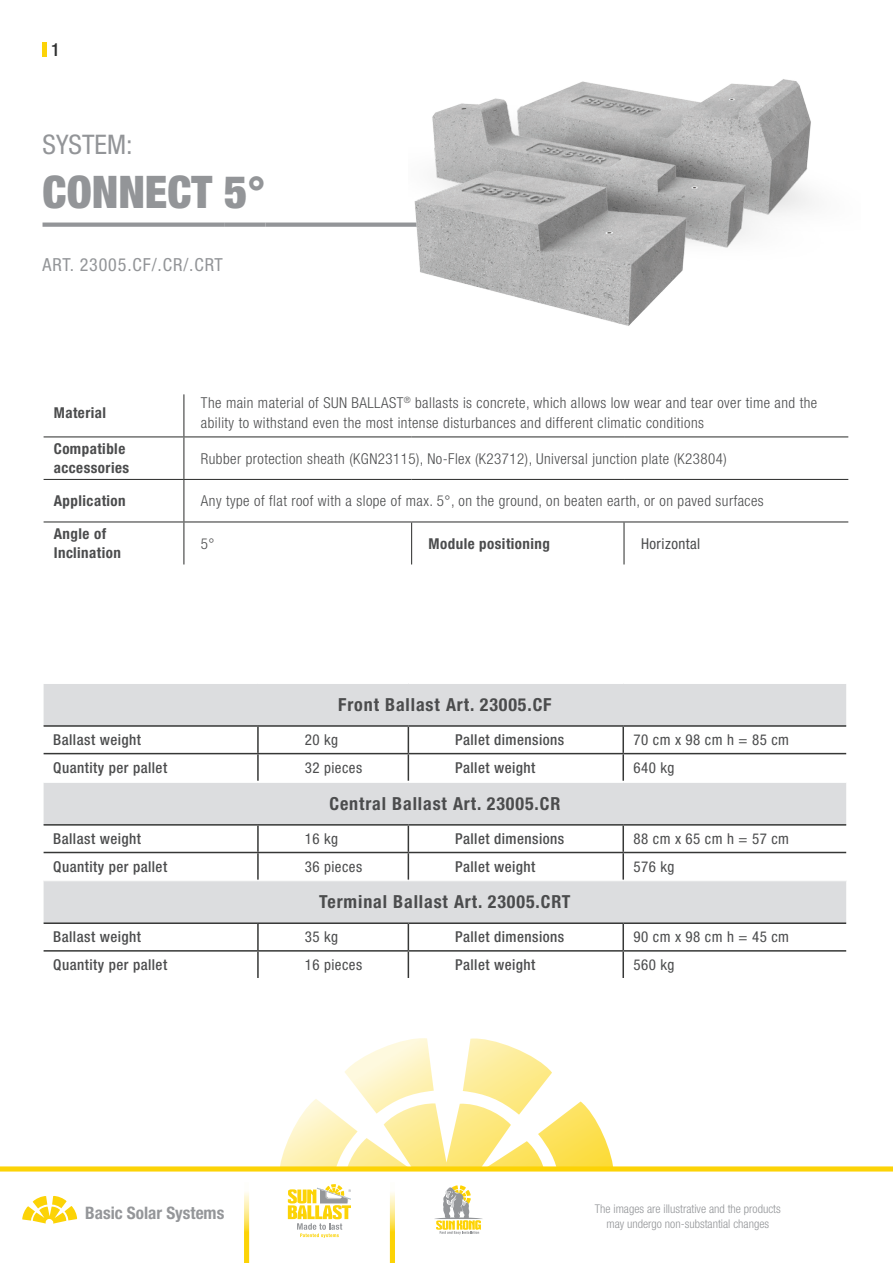
<style>
.page{position:relative;width:893px;height:1263px;background:#fff}
.page>*{position:absolute;margin:0;border:0;box-sizing:border-box;transform-origin:0 0}
.t1{font:900 condensed 45px "Helvetica Neue LT Pro";color:#939598}
.t2{font:condensed 27px "Helvetica Neue LT Pro";color:#939598}
.t3{font:700 condensed 18px "Helvetica Neue LT Pro";letter-spacing:.05em;color:#4b4c4d}
.t4{font:condensed 18px "Helvetica Neue LT Pro";letter-spacing:.05em;color:#939598}
.t5{font:500 condensed 18px "Helvetica Neue LT Pro";color:#2e2f2f}
.t6{font:700 condensed 17.25px "Helvetica Neue LT Pro";color:#949699}
.t7{font:300 condensed 15px/19.5px "Helvetica Neue LT Pro";letter-spacing:.03em;color:#4b4c4d}
.t8{font:500 condensed 15px "Helvetica Neue LT Pro";letter-spacing:.03em;color:#4b4c4d}
.t9{font:condensed 15px "Helvetica Neue LT Pro";letter-spacing:.03em;color:#4b4c4d}
.t10{font:700 condensed 15px/19.5px "Helvetica Neue LT Pro";letter-spacing:.03em;color:#4b4c4d}
.t11{font:300 condensed 12px/15px "Helvetica Neue LT Pro";color:#939598;text-align:center}
</style>
<div class="page">
<div style="left:0;top:1166px;width:893px;height:5px;background:#fcd306"></div>
<svg style="left:22px;top:1196px;width:55px;height:27px"></svg>
<svg style="left:244px;top:1192px;width:5px;height:71px"></svg>
<svg style="left:390px;top:1192px;width:5px;height:71px"></svg>
<svg style="left:279px;top:1038px;width:335px;height:129px"></svg>
<svg style="left:434px;top:1185px;width:49px;height:49px"></svg>
<svg style="left:288px;top:1184px;width:63px;height:54px"></svg>
<hr style="left:43px;top:43px;width:4px;height:14px;background:#fcd308">
<div style="left:43px;top:683px;width:804px;height:43px;background:#dcdddf"></div>
<hr style="left:43px;top:683px;width:215px;height:1px;background:#fff">
<hr style="left:43px;top:684px;width:1px;height:42px;background:#fff">
<hr style="left:258px;top:683px;width:150px;height:1px;background:#fff">
<hr style="left:408px;top:683px;width:215px;height:1px;background:#fff">
<hr style="left:623px;top:683px;width:224px;height:1px;background:#fff">
<hr style="left:846px;top:684px;width:1px;height:42px;background:#fff">
<hr style="left:44px;top:725px;width:214px;height:2px;background:#363736">
<hr style="left:258px;top:725px;width:150px;height:2px;background:#363736">
<hr style="left:257px;top:727px;width:2px;height:26px;background:#363736">
<hr style="left:408px;top:725px;width:215px;height:2px;background:#363736">
<hr style="left:623px;top:725px;width:223px;height:2px;background:#363736">
<hr style="left:622px;top:727px;width:2px;height:26px;background:#363736">
<hr style="left:44px;top:753px;width:214px;height:1px;background:#363736">
<hr style="left:258px;top:753px;width:150px;height:1px;background:#363736">
<hr style="left:257px;top:754px;width:2px;height:27px;background:#363736">
<hr style="left:408px;top:753px;width:215px;height:1px;background:#363736">
<svg style="left:408px;top:727px;width:1px;height:54px"></svg>
<hr style="left:623px;top:753px;width:223px;height:1px;background:#363736">
<hr style="left:622px;top:754px;width:2px;height:27px;background:#363736">
<div style="left:43px;top:782px;width:804px;height:43px;background:#dcdddf"></div>
<hr style="left:43px;top:782px;width:215px;height:1px;background:#fff">
<hr style="left:43px;top:783px;width:1px;height:42px;background:#fff">
<hr style="left:258px;top:782px;width:150px;height:1px;background:#fff">
<hr style="left:408px;top:782px;width:215px;height:1px;background:#fff">
<hr style="left:623px;top:782px;width:224px;height:1px;background:#fff">
<hr style="left:846px;top:783px;width:1px;height:42px;background:#fff">
<hr style="left:44px;top:824px;width:214px;height:2px;background:#363736">
<hr style="left:258px;top:824px;width:150px;height:2px;background:#363736">
<hr style="left:257px;top:826px;width:2px;height:26px;background:#363736">
<hr style="left:408px;top:824px;width:215px;height:2px;background:#363736">
<hr style="left:623px;top:824px;width:223px;height:2px;background:#363736">
<hr style="left:622px;top:826px;width:2px;height:26px;background:#363736">
<hr style="left:44px;top:852px;width:214px;height:1px;background:#363736">
<hr style="left:258px;top:852px;width:150px;height:1px;background:#363736">
<hr style="left:257px;top:853px;width:2px;height:27px;background:#363736">
<hr style="left:408px;top:852px;width:215px;height:1px;background:#363736">
<svg style="left:408px;top:826px;width:1px;height:54px"></svg>
<hr style="left:623px;top:852px;width:223px;height:1px;background:#363736">
<hr style="left:622px;top:853px;width:2px;height:27px;background:#363736">
<div style="left:43px;top:881px;width:804px;height:42px;background:#dcdddf"></div>
<hr style="left:43px;top:881px;width:1px;height:42px;background:#fff">
<hr style="left:846px;top:881px;width:1px;height:42px;background:#fff">
<hr style="left:44px;top:922px;width:214px;height:2px;background:#363736">
<hr style="left:258px;top:922px;width:150px;height:2px;background:#363736">
<hr style="left:257px;top:924px;width:2px;height:26px;background:#363736">
<hr style="left:408px;top:922px;width:215px;height:2px;background:#363736">
<hr style="left:623px;top:922px;width:223px;height:2px;background:#363736">
<hr style="left:622px;top:924px;width:2px;height:26px;background:#363736">
<hr style="left:44px;top:950px;width:214px;height:1px;background:#363736">
<hr style="left:258px;top:950px;width:150px;height:1px;background:#363736">
<hr style="left:257px;top:951px;width:2px;height:27px;background:#363736">
<hr style="left:408px;top:950px;width:215px;height:1px;background:#363736">
<svg style="left:408px;top:924px;width:1px;height:54px"></svg>
<hr style="left:623px;top:950px;width:223px;height:1px;background:#363736">
<hr style="left:622px;top:951px;width:2px;height:27px;background:#363736">
<hr style="left:183px;top:394px;width:1px;height:42px;background:#363736">
<hr style="left:44px;top:436px;width:140px;height:1px;background:#363736">
<hr style="left:184px;top:436px;width:228px;height:1px;background:#363736">
<hr style="left:183px;top:437px;width:1px;height:42px;background:#363736">
<hr style="left:412px;top:436px;width:212px;height:1px;background:#363736">
<hr style="left:624px;top:436px;width:224px;height:1px;background:#363736">
<hr style="left:44px;top:479px;width:140px;height:1px;background:#363736">
<hr style="left:184px;top:479px;width:228px;height:1px;background:#363736">
<hr style="left:183px;top:480px;width:1px;height:41px;background:#363736">
<hr style="left:412px;top:479px;width:212px;height:1px;background:#363736">
<hr style="left:624px;top:479px;width:224px;height:1px;background:#363736">
<hr style="left:44px;top:521px;width:140px;height:1px;background:#363736">
<hr style="left:184px;top:521px;width:228px;height:1px;background:#363736">
<hr style="left:183px;top:522px;width:1px;height:42px;background:#363736">
<hr style="left:412px;top:521px;width:212px;height:1px;background:#363736">
<hr style="left:411px;top:522px;width:1px;height:42px;background:#363736">
<hr style="left:624px;top:521px;width:224px;height:1px;background:#363736">
<hr style="left:623px;top:522px;width:2px;height:42px;background:#363736">
<div style="left:43px;top:222px;width:181px;height:5px;background:#939598"></div>
<div style="left:224px;top:222px;width:42px;height:5px;background:#939598"></div>
<div style="left:266px;top:222px;width:253px;height:5px;background:#939598"></div>
<img style="left:408px;top:79px;width:404px;height:247px">
<p class="t5" style="left:51px;top:39px;width:10px">1</p>
<h2 class="t2" style="left:43px;top:128px;width:91px">SYSTEM:</h2>
<h1 class="t1" style="left:43px;top:164px;width:225px">CONNECT 5°</h1>
<p class="t4" style="left:43px;top:254px;width:182px">ART. 23005.CF/.CR/.CRT</p>
<p class="t10" style="left:54px;top:403px;width:54px">Material</p>
<p class="t7" style="left:201px;top:393px;width:618px">The main material of SUN BALLAST<sup>®</sup> ballasts is concrete, which allows low wear and tear over time and the ability to withstand even the most intense disturbances and different climatic conditions</p>
<p class="t10" style="left:54px;top:438px;width:77px">Compatible accessories</p>
<p class="t7" style="left:201px;top:448px;width:527px">Rubber protection sheath (KGN23115), No-Flex (K23712), Universal junction plate (K23804)</p>
<p class="t10" style="left:54px;top:491px;width:73px">Application</p>
<p class="t7" style="left:201px;top:491px;width:564px">Any type of flat roof with a slope of max. 5°, on the ground, on beaten earth, or on paved surfaces</p>
<p class="t10" style="left:54px;top:524px;width:69px">Angle of<br>Inclination</p>
<p class="t7" style="left:201px;top:533px;width:15px">5°</p>
<p class="t10" style="left:429px;top:533px;width:123px">Module positioning</p>
<p class="t9" style="left:641px;top:535px;width:61px">Horizontal</p>
<p class="t3" style="left:338px;top:694px;width:215px">Front Ballast Art. 23005.CF</p>
<p class="t8" style="left:53px;top:731px;width:89px">Ballast weight</p>
<p class="t9" style="left:305px;top:731px;width:35px">20 kg</p>
<p class="t8" style="left:455px;top:731px;width:111px">Pallet dimensions</p>
<p class="t9" style="left:633px;top:731px;width:157px">70 cm x 98 cm h = 85 cm</p>
<p class="t8" style="left:53px;top:758px;width:115px">Quantity per pallet</p>
<p class="t9" style="left:305px;top:759px;width:59px">32 pieces</p>
<p class="t8" style="left:455px;top:758px;width:82px">Pallet weight</p>
<p class="t9" style="left:633px;top:759px;width:43px">640 kg</p>
<p class="t3" style="left:329px;top:793px;width:232px">Central Ballast Art. 23005.CR</p>
<p class="t8" style="left:53px;top:830px;width:89px">Ballast weight</p>
<p class="t9" style="left:305px;top:830px;width:35px">16 kg</p>
<p class="t8" style="left:455px;top:830px;width:111px">Pallet dimensions</p>
<p class="t9" style="left:633px;top:830px;width:157px">88 cm x 65 cm h = 57 cm</p>
<p class="t8" style="left:53px;top:857px;width:115px">Quantity per pallet</p>
<p class="t9" style="left:305px;top:858px;width:59px">36 pieces</p>
<p class="t8" style="left:455px;top:857px;width:82px">Pallet weight</p>
<p class="t9" style="left:633px;top:858px;width:43px">576 kg</p>
<p class="t3" style="left:319px;top:891px;width:253px">Terminal Ballast Art. 23005.CRT</p>
<p class="t8" style="left:53px;top:928px;width:89px">Ballast weight</p>
<p class="t9" style="left:305px;top:928px;width:35px">35 kg</p>
<p class="t8" style="left:455px;top:928px;width:111px">Pallet dimensions</p>
<p class="t9" style="left:633px;top:928px;width:157px">90 cm x 98 cm h = 45 cm</p>
<p class="t8" style="left:53px;top:956px;width:115px">Quantity per pallet</p>
<p class="t9" style="left:305px;top:956px;width:59px">16 pieces</p>
<p class="t8" style="left:455px;top:956px;width:82px">Pallet weight</p>
<p class="t9" style="left:633px;top:956px;width:43px">560 kg</p>
<p class="t6" style="left:85px;top:1202px;width:141px">Basic Solar Systems</p>
<p class="t11" style="left:595px;top:1201px;width:187px">The images are illustrative and the products may undergo non-substantial changes</p>
</div>
